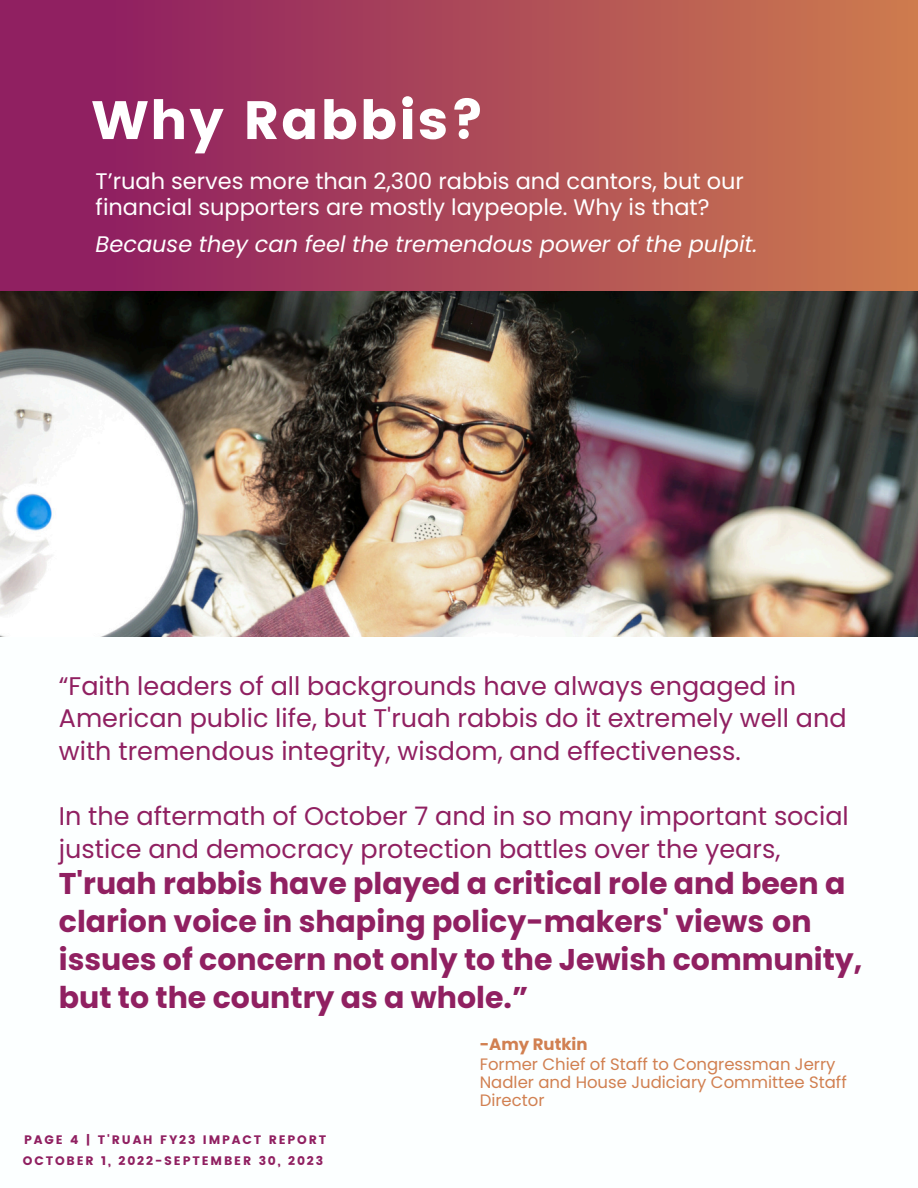
<style>
.page{position:relative;width:918px;height:1188px;background:#902061}
.page>*{position:absolute;margin:0;border:0;box-sizing:border-box;transform-origin:0 0}
.t1{font:54px "Poppins";letter-spacing:.03em;color:#fff}
.t2{font:700 30px/38.2px "Poppins";color:#902061}
.t3{font:25.5px/32.7px "Poppins";color:#902061}
.t4{font:22.5px/26.2px "Poppins";color:#fff}
.t5{font:italic 22.5px "Poppins";color:#fff}
.t6{font:16.5px/20.2px "Poppins";color:#d18051}
.t7{font:12.3px "Poppins";letter-spacing:.15em;color:#902061}
.s1{font-weight:700}
</style>
<div class="page">
<div style="left:110px;top:0;width:808px;height:1188px;background:linear-gradient(to right,#902061,#ce7c4e)"></div>
<img style="left:0;top:292px;width:918px;height:345px">
<div style="left:0;top:637px;width:918px;height:551px;background:#fcffff"></div>
<p class="t1" style="left:92px;top:89px;width:394px">Why Rabbis?</p>
<h1 class="t4" style="left:96px;top:168px;width:650px">T’ruah serves more than 2,300 rabbis and cantors, but our financial supporters are mostly laypeople. Why is that?</h1>
<h3 class="t5" style="left:96px;top:228px;width:663px">Because they can feel the tremendous power of the pulpit.</h3>
<h3 class="t3" style="left:59px;top:669px;width:789px">“Faith leaders of all backgrounds have always engaged in<br>American public life, but T'ruah rabbis do it extremely well and with tremendous integrity, wisdom, and effectiveness.</h3>
<h2 class="t3" style="left:59px;top:800px;width:792px">In the aftermath of October 7 and in so many important social justice and democracy protection battles over the years,</h2>
<h2 class="t2" style="left:59px;top:864px;width:805px">T'ruah rabbis have played a critical role and been a clarion voice in shaping policy-makers' views on issues of concern not only to the Jewish community, but to the country as a whole.”</h2>
<h2 class="t6" style="left:480px;top:1034px;width:357px"><span class="s1">-Amy Rutkin<br></span>Former Chief of Staff to Congressman Jerry</h2>
<h2 class="t6" style="left:480px;top:1073px;width:369px;line-height:18px">Nadler and House Judiciary Committee Staff<br>Director</h2>
<h4 class="t7" style="left:24px;top:1133px;width:304px">PAGE 4 | T'RUAH FY23 IMPACT REPORT</h4>
<p class="t7" style="left:23px;top:1153px;width:302px">OCTOBER 1, 2022-SEPTEMBER 30, 2023</p>
</div>
